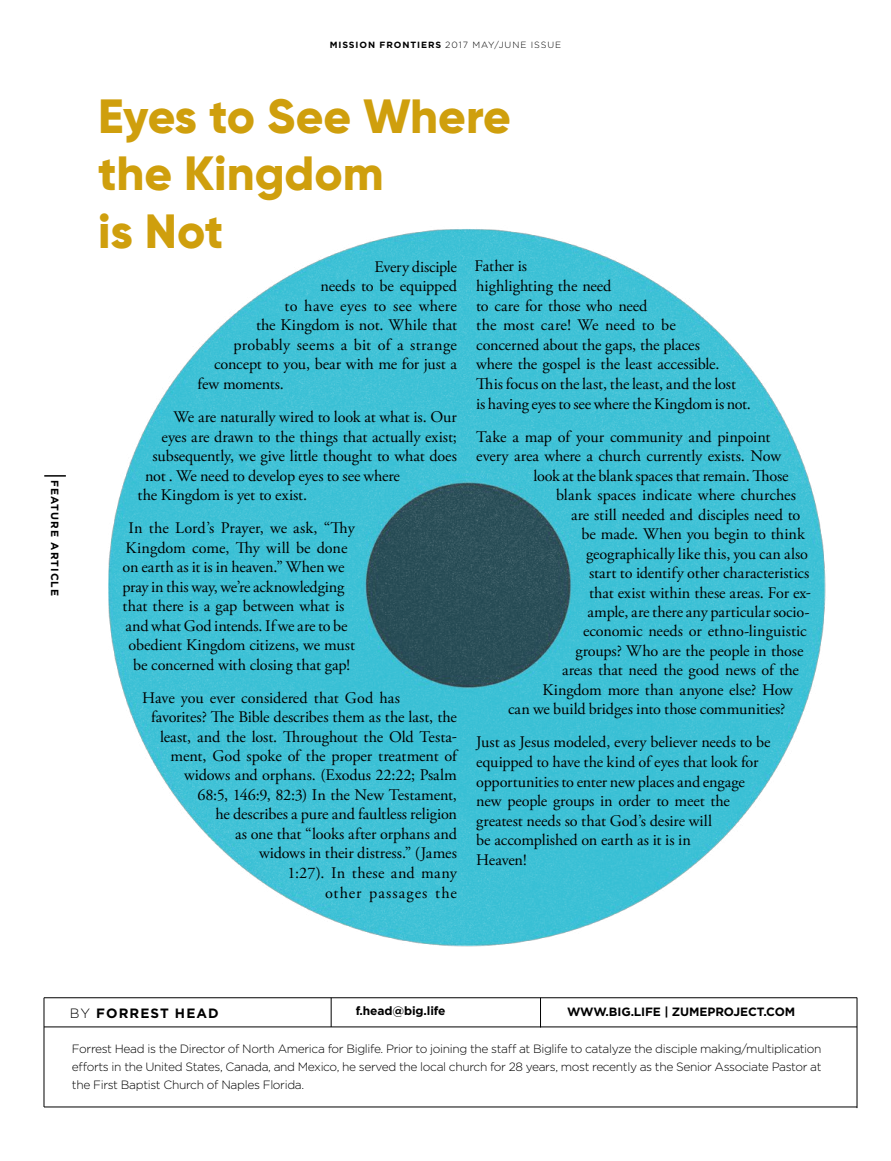
<style>
.page{position:relative;width:891px;height:1161px;background:#fff}
.page>*{position:absolute;margin:0;border:0;box-sizing:border-box;transform-origin:0 0}
.t1{font:800 48px/57.6px "Gilroy";color:#cf9f0d}
.t2{font:16.2px/19.5px "Adobe Garamond Pro";letter-spacing:-.005em;color:#000}
.t3{font:16.2px "Adobe Garamond Pro";letter-spacing:.02em;color:#000}
.t4{font:16.2px "Adobe Garamond Pro";letter-spacing:.015em;color:#000}
.t5{font:16.2px "Adobe Garamond Pro";letter-spacing:.06em;color:#000}
.t6{font:700 13.5px "Gotham";letter-spacing:.08em;color:#000}
.t7{font:300 12px/18px "Gotham";letter-spacing:-.03em;color:#000;text-align:justify}
.t8{font:700 12px "Gotham";letter-spacing:-.01em;color:#000}
.t9{font:700 10.5px "Gotham";letter-spacing:.1em;color:#000}
.t10{font:300 9px "Gotham";letter-spacing:.1em;color:#000}
.s1{font-weight:700}
.s2{font-weight:300}
</style>
<div class="page">
<img style="left:43px;top:229px;width:815px;height:880px">
<hr style="left:44px;top:1107px;width:813px;height:1px;background:#000">
<hr style="left:44px;top:998px;width:1px;height:109px;background:#000">
<svg style="left:540px;top:998px;width:1px;height:29px"></svg>
<svg style="left:331px;top:998px;width:1px;height:29px"></svg>
<hr style="left:44px;top:1027px;width:813px;height:1px;background:#000">
<hr style="left:44px;top:997px;width:813px;height:1px;background:#000">
<hr style="left:857px;top:998px;width:1px;height:110px;background:#000">
<hr style="left:44px;top:475px;width:22px;height:2px;background:#000">
<p class="t9" style="left:62px;top:480px;width:117px;rotate:90deg">FEATURE ARTICLE</p>
<p class="t10" style="left:330px;top:39px;width:233px"><span class="s1">MISSION FRONTIERS</span> 2017 MAY/JUNE ISSUE</p>
<h1 class="t1" style="left:98px;top:87px;width:414px">Eyes to See Where the Kingdom<br>is Not</h1>
<p class="t2" style="left:475px;top:256px;width:54px">Father is</p>
<p class="t2" style="left:375px;top:258px;width:84px">Every disciple</p>
<p class="t2" style="left:321px;top:277px;width:138px">needs to be equipped</p>
<p class="t4" style="left:285px;top:296px;width:174px">to have eyes to see where</p>
<p class="t2" style="left:256px;top:316px;width:202px">the Kingdom is not. While that</p>
<p class="t3" style="left:234px;top:335px;width:225px">probably seems a bit of a strange</p>
<p class="t2" style="left:214px;top:355px;width:244px">concept to you, bear with me for just a</p>
<p class="t2" style="left:198px;top:375px;width:88px">few moments.</p>
<p class="t2" style="left:174px;top:408px;width:285px">We are naturally wired to look at what is. Our</p>
<p class="t2" style="left:162px;top:427px;width:297px">eyes are drawn to the things that actually exist;</p>
<p class="t2" style="left:153px;top:447px;width:306px">subsequently, we give little thought to what does</p>
<p class="t2" style="left:145px;top:466px;width:257px">not . We need to develop eyes to see where</p>
<p class="t2" style="left:138px;top:486px;width:171px">the Kingdom is yet to exist.</p>
<p class="t2" style="left:129px;top:519px;width:228px">In the Lord’s Prayer, we ask, “Thy</p>
<p class="t2" style="left:126px;top:538px;width:223px">Kingdom come, Thy will be done</p>
<p class="t2" style="left:123px;top:558px;width:223px">on earth as it is in heaven.” When we</p>
<p class="t2" style="left:123px;top:577px;width:224px">pray in this way, we’re acknowledging</p>
<p class="t2" style="left:123px;top:597px;width:223px">that there is a gap between what is</p>
<p class="t2" style="left:126px;top:616px;width:224px">and what God intends. If we are to be</p>
<p class="t2" style="left:129px;top:636px;width:228px">obedient Kingdom citizens, we must</p>
<p class="t2" style="left:133px;top:655px;width:219px">be concerned with closing that gap!</p>
<p class="t2" style="left:142px;top:688px;width:259px">Have you ever considered that God has</p>
<p class="t2" style="left:151px;top:708px;width:307px">favorites? The Bible describes them as the last, the</p>
<p class="t2" style="left:160px;top:727px;width:298px">least, and the lost. Throughout the Old Testa-</p>
<p class="t2" style="left:171px;top:747px;width:288px">ment, God spoke of the proper treatment of</p>
<p class="t2" style="left:184px;top:766px;width:274px">widows and orphans. (Exodus 22:22; Psalm</p>
<p class="t2" style="left:198px;top:786px;width:261px">68:5, 146:9, 82:3) In the New Testament,</p>
<p class="t2" style="left:216px;top:805px;width:243px">he describes a pure and faultless religion</p>
<p class="t2" style="left:235px;top:825px;width:224px">as one that “looks after orphans and</p>
<p class="t2" style="left:259px;top:844px;width:199px">widows in their distress.” (James</p>
<p class="t3" style="left:288px;top:863px;width:171px">1:27). In these and many</p>
<p class="t5" style="left:325px;top:883px;width:133px">other passages the</p>
<p class="t2" style="left:476px;top:277px;width:276px">highlighting the need<br>to care for those who need<br>the most care! We need to be<br>concerned about the gaps, the places<br>where the gospel is the least accessible.<br>This focus on the last, the least, and the lost<br>is having eyes to see where the Kingdom is not.</p>
<p class="t2" style="left:476px;top:427px;width:296px">Take a map of your community and pinpoint</p>
<p class="t2" style="left:476px;top:447px;width:306px">every area where a church currently exists. Now</p>
<p class="t2" style="left:534px;top:466px;width:257px">look at the blank spaces that remain. Those</p>
<p class="t2" style="left:556px;top:486px;width:242px">blank spaces indicate where churches</p>
<p class="t2" style="left:571px;top:505px;width:231px">are still needed and disciples need to</p>
<p class="t2" style="left:582px;top:525px;width:225px">be made. When you begin to think</p>
<p class="t2" style="left:586px;top:544px;width:223px">geographically like this, you can also</p>
<p class="t2" style="left:589px;top:564px;width:222px">start to identify other characteristics</p>
<p class="t2" style="left:589px;top:583px;width:224px">that exist within these areas. For ex-</p>
<p class="t2" style="left:588px;top:603px;width:224px">ample, are there any particular socio-</p>
<p class="t2" style="left:583px;top:622px;width:225px">economic needs or ethno-linguistic</p>
<p class="t2" style="left:576px;top:642px;width:230px">groups? Who are the people in those</p>
<p class="t2" style="left:562px;top:661px;width:238px">areas that need the good news of the</p>
<p class="t2" style="left:543px;top:681px;width:252px">Kingdom more than anyone else? How</p>
<p class="t2" style="left:508px;top:700px;width:279px">can we build bridges into those communities?</p>
<p class="t2" style="left:476px;top:733px;width:296px">Just as Jesus modeled, every believer needs to be equipped to have the kind of eyes that look for opportunities to enter new places and engage new people groups in order to meet the greatest needs so that God’s desire will<br>be accomplished on earth as it is in<br>Heaven!</p>
<p class="t8" style="left:356px;top:1003px;width:91px">f.head@big.life</p>
<p class="t8" style="left:567px;top:1004px;width:230px">WWW.BIG.LIFE | ZUMEPROJECT.COM</p>
<p class="t6" style="left:70px;top:1004px;width:150px"><span class="s2">BY</span> FORREST HEAD</p>
<p class="t7" style="left:72px;top:1039px;width:751px">Forrest Head is the Director of North America for Biglife. Prior to joining the staff at Biglife to catalyze the disciple making/multiplication efforts in the United States, Canada, and Mexico, he served the local church for 28 years, most recently as the Senior Associate Pastor at the First Baptist Church of Naples Florida.</p>
</div>
